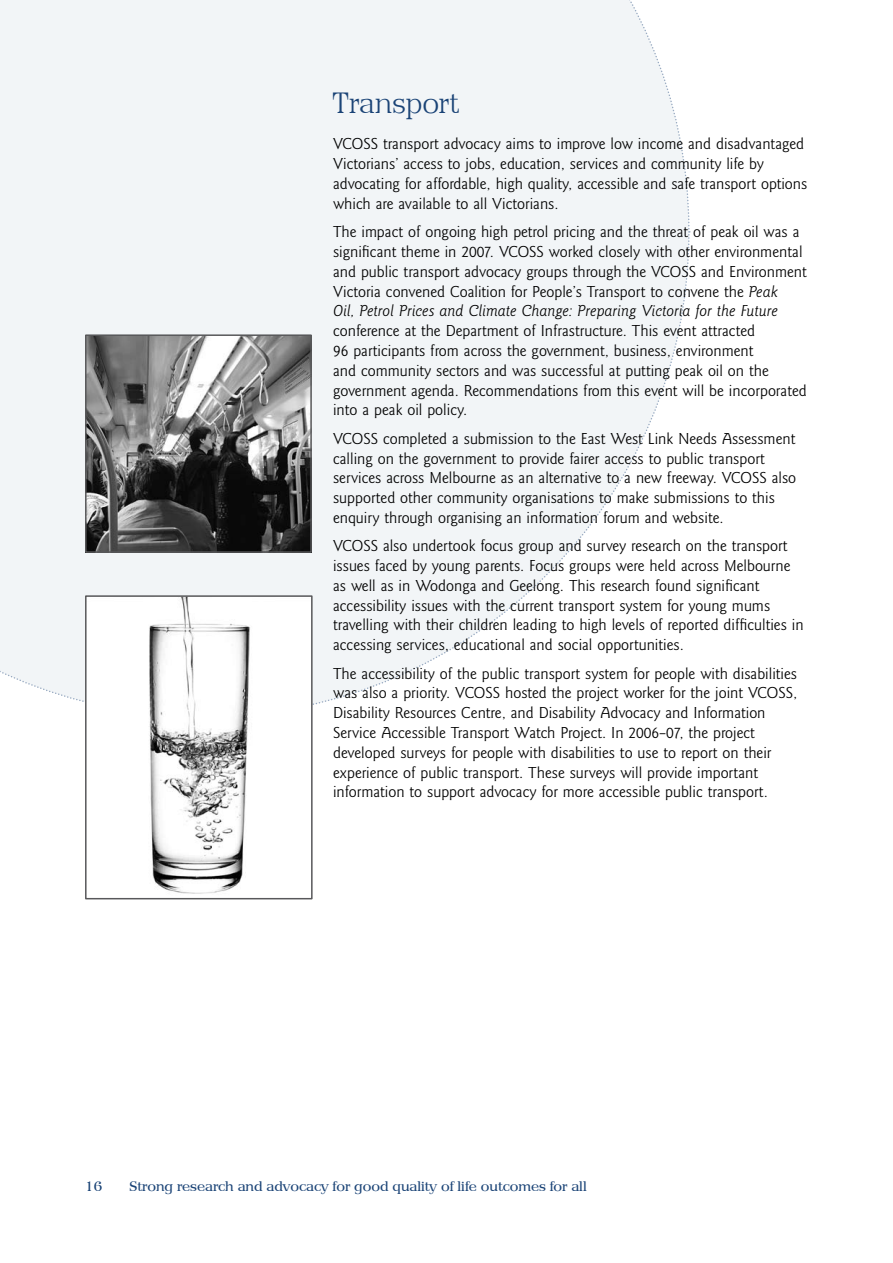
<style>
.page{position:relative;width:893px;height:1263px;background:#fff}
.page>*{position:absolute;margin:0;border:0;box-sizing:border-box;transform-origin:0 0}
.t1{font:200 28.5px "Priamos";letter-spacing:.005em;color:#1a4376}
.t2{font:16.5px/19.8px "Goudy Sans";color:#000}
.t3{font:13.5px "Priamos";color:#1a4376}
.s1{font-style:italic}
</style>
<div class="page">
<svg style="left:206px;top:232px;width:484px;height:473px"></svg>
<div style="left:204px;top:0;width:486px;height:230px;background:#f2f5f7"></div>
<div style="left:0;top:0;width:203px;height:232px;background:#f2f5f7"></div>
<div style="left:0;top:233px;width:204px;height:469px;background:#f2f5f7"></div>
<img style="left:88px;top:337px;width:221px;height:213px">
<div style="left:85px;top:334px;width:227px;height:219px;border:2px solid #58585a"></div>
<img style="left:88px;top:598px;width:222px;height:296px">
<div style="left:85px;top:595px;width:228px;height:304px;border:2px solid #58585a"></div>
<h1 class="t1" style="left:333px;top:85px;width:127px">Transport</h1>
<p class="t2" style="left:333px;top:134px;width:476px">VCOSS transport advocacy aims to improve low income and disadvantaged Victorians’ access to jobs, education, services and community life by advocating for affordable, high quality, accessible and safe transport options which are available to all Victorians.</p>
<p class="t2" style="left:333px;top:222px;width:475px">The impact of ongoing high petrol pricing and the threat of peak oil was a significant theme in 2007. VCOSS worked closely with other environmental and public transport advocacy groups through the VCOSS and Environment Victoria convened Coalition for People’s Transport to convene the <span class="s1">Peak<br>Oil, Petrol Prices and Climate Change: Preparing Victoria for the Future</span></p>
<p class="t2" style="left:333px;top:321px;width:475px">conference at the Department of Infrastructure. This event attracted<br>96 participants from across the government, business, environment<br>and community sectors and was successful at putting peak oil on the government agenda. Recommendations from this event will be incorporated into a peak oil policy.</p>
<p class="t2" style="left:333px;top:429px;width:465px">VCOSS completed a submission to the East West Link Needs Assessment calling on the government to provide fairer access to public transport services across Melbourne as an alternative to a new freeway. VCOSS also supported other community organisations to make submissions to this enquiry through organising an information forum and website.</p>
<p class="t2" style="left:333px;top:536px;width:472px">VCOSS also undertook focus group and survey research on the transport issues faced by young parents. Focus groups were held across Melbourne as well as in Wodonga and Geelong. This research found significant accessibility issues with the current transport system for young mums travelling with their children leading to high levels of reported difficulties in accessing services, educational and social opportunities.</p>
<p class="t2" style="left:333px;top:663px;width:466px">The accessibility of the public transport system for people with disabilities was also a priority. VCOSS hosted the project worker for the joint VCOSS, Disability Resources Centre, and Disability Advocacy and Information Service Accessible Transport Watch Project. In 2006–07, the project developed surveys for people with disabilities to use to report on their experience of public transport. These surveys will provide important information to support advocacy for more accessible public transport.</p>
<p class="t3" style="left:85px;top:1178px;width:19px">16</p>
<p class="t3" style="left:130px;top:1178px;width:459px">Strong research and advocacy for good quality of life outcomes for all</p>
</div>
